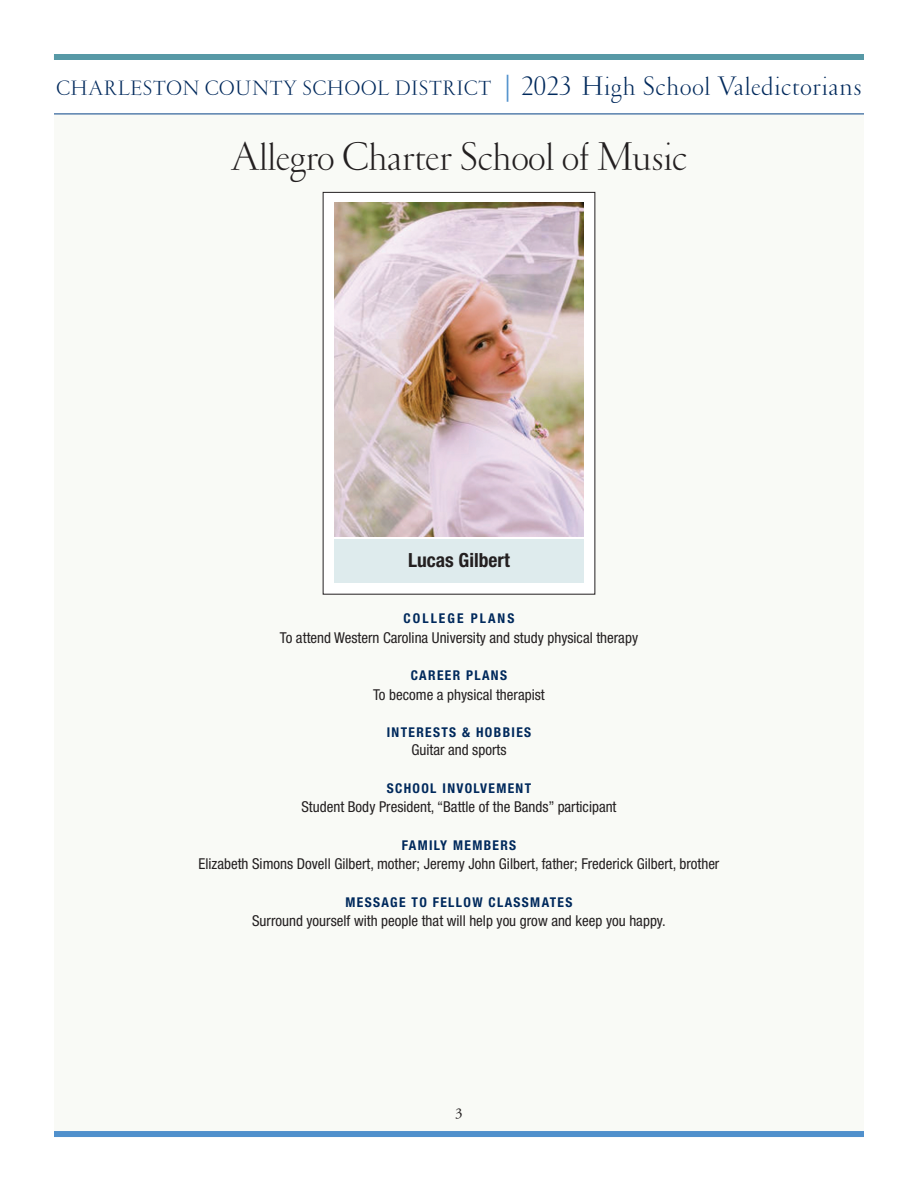
<style>
.page{position:relative;width:918px;height:1188px;background:#fff}
.page>*{position:absolute;margin:0;border:0;box-sizing:border-box;transform-origin:0 0}
.t1{font:300 40.5px "Garamond";color:#231f20}
.t2{font:300 21px "Garamond";letter-spacing:.035em;color:#00295c}
.t3{font:700 condensed 19.5px "Helvetica Neue";color:#231f20}
.t4{font:condensed 15px "Helvetica Neue";color:#231f20}
.t5{font:15px "Adobe Garamond";color:#231f20}
.t6{font:700 condensed 13.5px "Helvetica Neue";letter-spacing:.1em;color:#00295c}
.t7{font:700 condensed 13.5px "Helvetica Neue";letter-spacing:.15em;color:#00295c}
.s1{font-family:"Adobe Garamond";font-weight:400;font-size:27px;color:#5090cc}
.s2{font-size:27px}
</style>
<div class="page">
<div style="left:54px;top:114px;width:810px;height:1020px;background:#f9faf6"></div>
<div style="left:54px;top:54px;width:810px;height:6px;background:#5799a6"></div>
<hr style="left:54px;top:114px;width:810px;height:1px;background:#054286">
<div style="left:54px;top:1131px;width:810px;height:6px;background:#5090cc"></div>
<div style="left:324px;top:193px;width:271px;height:401px;background:#fff"></div>
<img style="left:334px;top:203px;width:250px;height:333px">
<div style="left:334px;top:540px;width:249px;height:43px;background:#deebed"></div>
<h2 class="t2" style="left:56px;top:81px;width:807px">CHARLESTON COUNTY SCHOOL DISTRICT <span class="s1">|</span> <span class="s2">2023 High School Valedictorians</span></h2>
<h1 class="t1" style="left:231px;top:142px;width:458px">Allegro Charter School of Music</h1>
<h3 class="t3" style="left:408px;top:553px;width:103px">Lucas Gilbert</h3>
<p class="t7" style="left:404px;top:613px;width:112px">COLLEGE PLANS</p>
<p class="t4" style="left:280px;top:632px;width:360px">To attend Western Carolina University and study physical therapy</p>
<p class="t6" style="left:411px;top:670px;width:98px">CAREER PLANS</p>
<p class="t4" style="left:373px;top:689px;width:173px">To become a physical therapist</p>
<p class="t6" style="left:387px;top:727px;width:146px">INTERESTS &amp; HOBBIES</p>
<p class="t4" style="left:412px;top:744px;width:96px">Guitar and sports</p>
<p class="t6" style="left:387px;top:783px;width:146px">SCHOOL INVOLVEMENT</p>
<p class="t4" style="left:301px;top:801px;width:317px">Student Body President, “Battle of the Bands” participant</p>
<p class="t6" style="left:402px;top:840px;width:116px">FAMILY MEMBERS</p>
<p class="t4" style="left:199px;top:858px;width:522px">Elizabeth Simons Dovell Gilbert, mother; Jeremy John Gilbert, father; Frederick Gilbert, brother</p>
<p class="t6" style="left:346px;top:897px;width:228px">MESSAGE TO FELLOW CLASSMATES</p>
<p class="t4" style="left:252px;top:915px;width:415px">Surround yourself with people that will help you grow and keep you happy.</p>
<p class="t5" style="left:455px;top:1107px;width:9px">3</p>
</div>
